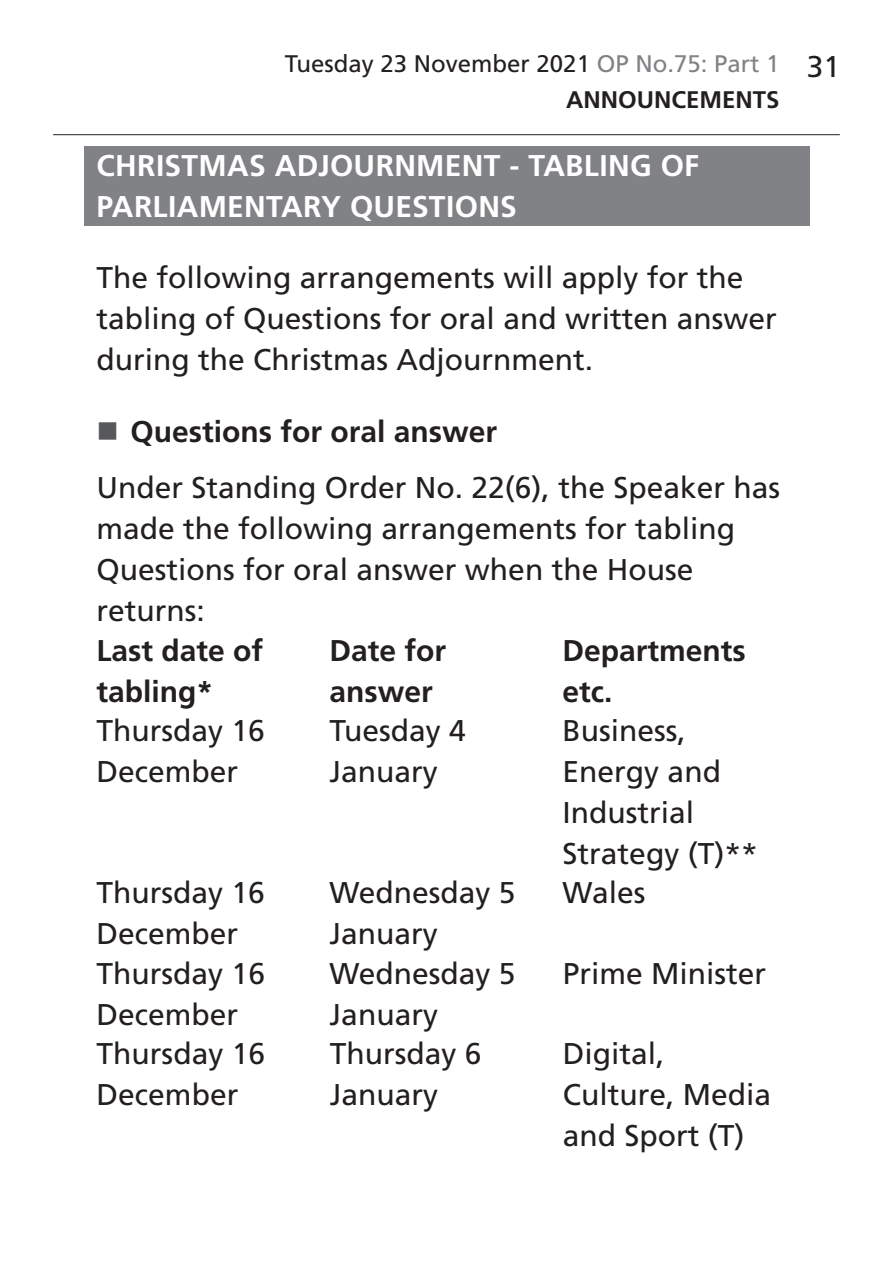
<style>
.page{position:relative;width:893px;height:1263px;background:#fff}
.page>*{position:absolute;margin:0;border:0;box-sizing:border-box;transform-origin:0 0}
.t1{font:30px/41px "Frutiger LT Std";color:#231f20}
.t2{font:700 30px/41px "Frutiger LT Std";color:#231f20}
.t3{font:700 30px/41px "Frutiger LT Std";letter-spacing:.01em;color:#fff}
.t4{font:24px/35.5px "Frutiger LT Std";color:#231f20}
.s1{color:#808285}
.s2{font-weight:700}
</style>
<div class="page">
<hr style="left:53px;top:134px;width:787px;height:1px;background:#231f20">
<div style="left:84px;top:147px;width:725px;height:79px;background:#808285"></div>
<p class="t4" style="left:566px;top:46px;width:215px;text-indent:-281px">Tuesday 23 November 2021 <span class="s1">OP No.75: Part 1<br></span><span class="s2">Announcements</span></p>
<p class="t1" style="left:807px;top:46px;width:35px">31</p>
<p class="t3" style="left:97px;top:145px;width:604px">CHRISTMAS ADJOURNMENT - TABLING OF<br>PARLIAMENTARY QUESTIONS</p>
<p class="t1" style="left:97px;top:258px;width:682px">The following arrangements will apply for the tabling of Questions for oral and written answer during the Christmas Adjournment.</p>
<p class="t2" style="left:131px;top:411px;width:368px">Questions for oral answer</p>
<p class="t1" style="left:97px;top:468px;width:685px">Under Standing Order No. 22(6), the Speaker has made the following arrangements for tabling Questions for oral answer when the House returns:</p>
<p class="t2" style="left:97px;top:630px;width:168px">Last date of tabling*</p>
<p class="t2" style="left:330px;top:630px;width:118px">Date for answer</p>
<p class="t2" style="left:563px;top:630px;width:185px">Departments etc.</p>
<p class="t1" style="left:97px;top:710px;width:170px">Thursday 16<br>December</p>
<p class="t1" style="left:330px;top:710px;width:138px">Tuesday 4<br>January</p>
<p class="t1" style="left:563px;top:710px;width:197px">Business,<br>Energy and<br>Industrial<br>Strategy (T)**</p>
<p class="t1" style="left:97px;top:873px;width:170px">Thursday 16<br>December</p>
<p class="t1" style="left:330px;top:873px;width:187px">Wednesday 5<br>January</p>
<p class="t1" style="left:563px;top:873px;width:84px">Wales</p>
<p class="t1" style="left:97px;top:953px;width:170px">Thursday 16<br>December</p>
<p class="t1" style="left:330px;top:953px;width:187px">Wednesday 5<br>January</p>
<p class="t1" style="left:563px;top:953px;width:205px">Prime Minister</p>
<p class="t1" style="left:97px;top:1033px;width:170px">Thursday 16<br>December</p>
<p class="t1" style="left:330px;top:1033px;width:153px">Thursday 6<br>January</p>
<p class="t1" style="left:563px;top:1033px;width:210px">Digital,<br>Culture, Media and Sport (T)</p>
</div>
